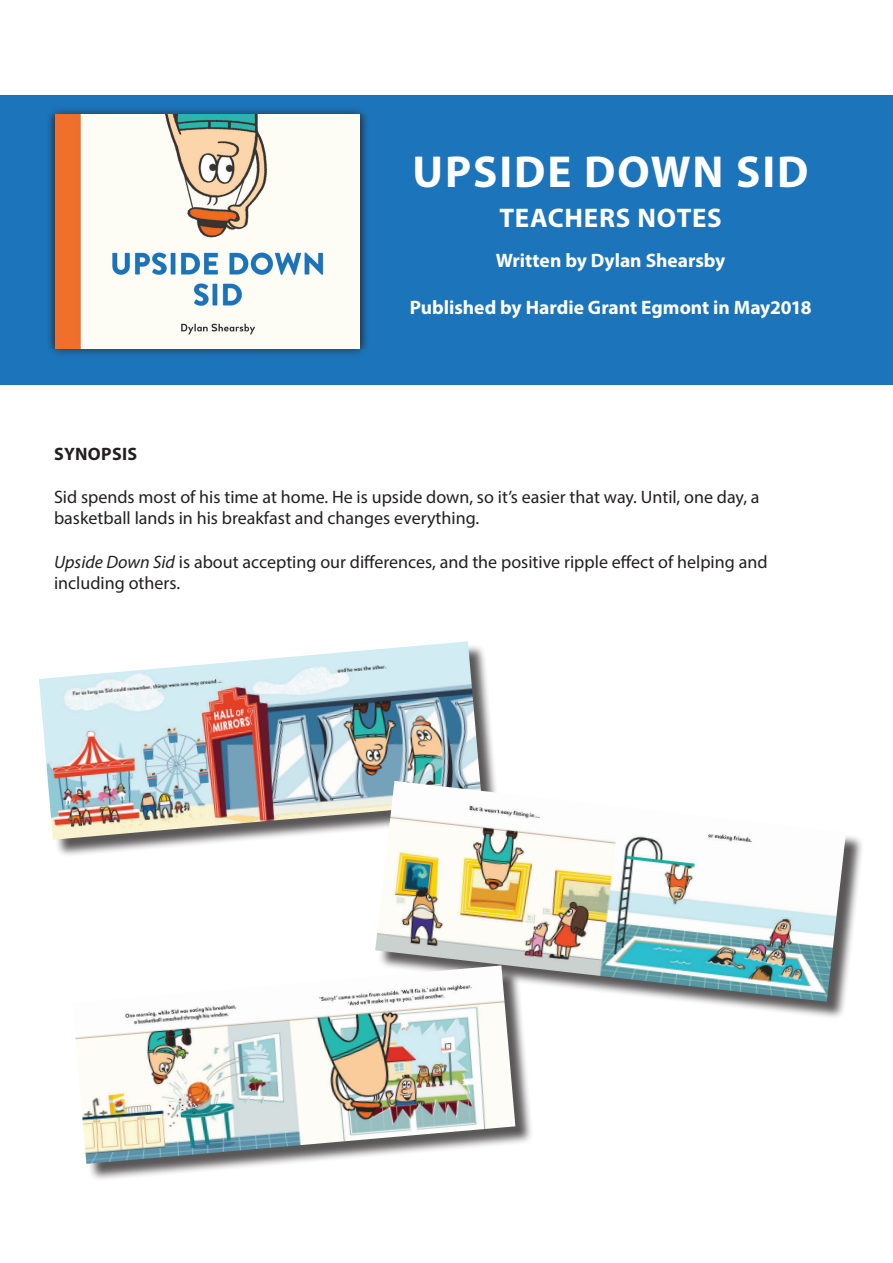
<style>
.page{position:relative;width:893px;height:1263px;background:#fff}
.page>*{position:absolute;margin:0;border:0;box-sizing:border-box;transform-origin:0 0}
.t1{font:700 45px "Myriad Pro";letter-spacing:.045em;color:#fff}
.t2{font:700 27px "Myriad Pro";letter-spacing:.025em;color:#fff}
.t3{font:700 19.5px "Myriad Pro";color:#fff}
.t4{font:18px/21.6px "Myriad Pro";color:#231f20}
.t5{font:700 18px "Myriad Pro";letter-spacing:.02em;color:#231f20}
.s1{font-style:italic}
</style>
<div class="page">
<div style="left:0;top:95px;width:893px;height:289px;background:#1c74bb"></div>
<div style="left:46px;top:106px;width:323px;height:252px;background:#231f20;opacity:.75"></div>
<div style="left:46px;top:115px;width:323px;height:233px;background:#231f20;opacity:.75"></div>
<img style="left:56px;top:115px;width:303px;height:233px">
<div style="left:42px;top:644px;width:458px;height:214px;background:#231f20;opacity:.75"></div>
<img style="left:39px;top:641px;width:443px;height:199px">
<div style="left:378px;top:784px;width:486px;height:236px;background:#231f20;opacity:.75"></div>
<img style="left:375px;top:781px;width:471px;height:221px">
<div style="left:75px;top:968px;width:459px;height:214px;background:#231f20;opacity:.75"></div>
<img style="left:75px;top:965px;width:440px;height:199px">
<h1 class="t1" style="left:413px;top:143px;width:397px">UPSIDE DOWN SID</h1>
<h2 class="t2" style="left:499px;top:201px;width:224px">TEACHERS NOTES</h2>
<p class="t3" style="left:496px;top:248px;width:231px">Written by Dylan Shearsby</p>
<p class="t3" style="left:410px;top:295px;width:403px">Published by Hardie Grant Egmont in May2018</p>
<p class="t5" style="left:54px;top:442px;width:85px">SYNOPSIS</p>
<p class="t4" style="left:54px;top:486px;width:707px">Sid spends most of his time at home. He is upside down, so it’s easier that way. Until, one day, a basketball lands in his breakfast and changes everything.</p>
<p class="t4" style="left:54px;top:550px;width:715px"><span class="s1">Upside Down Sid</span> is about accepting our differences, and the positive ripple effect of helping and including others.</p>
</div>
